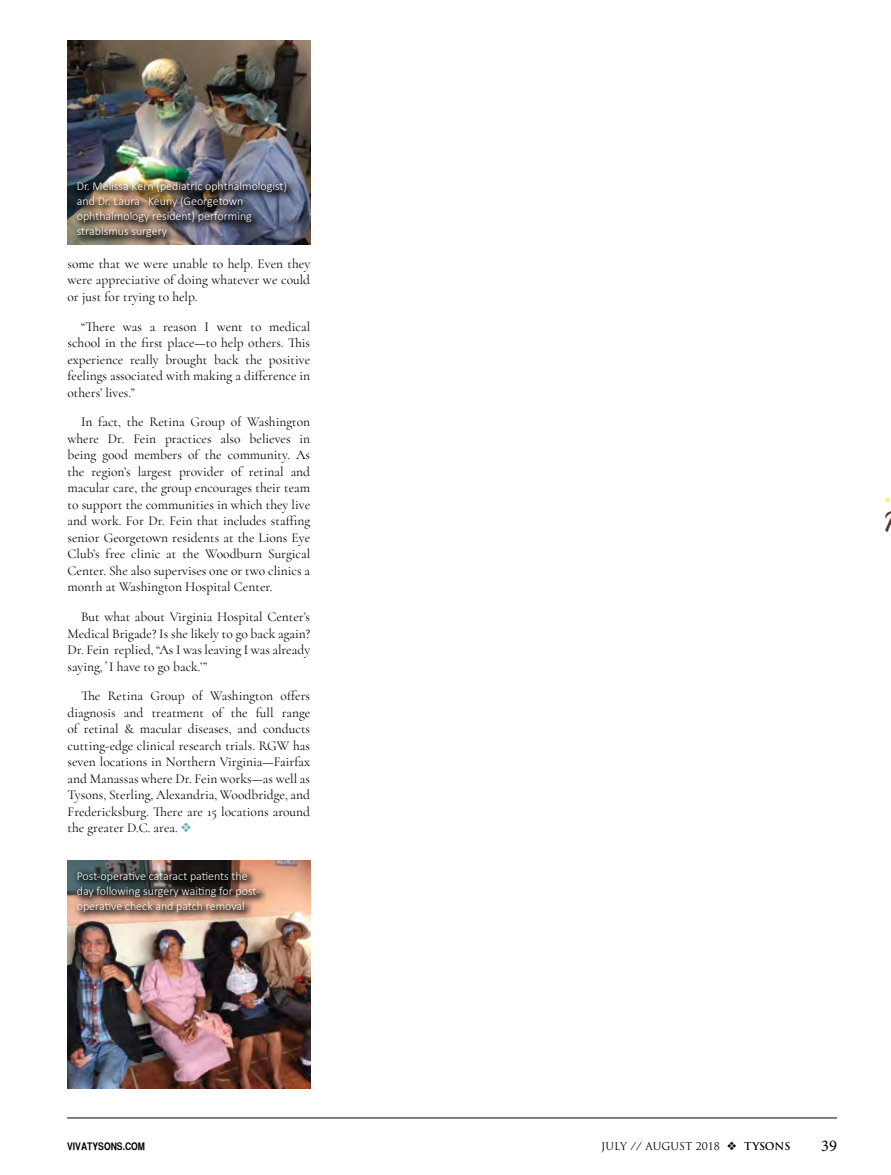
<style>
.page{position:relative;width:891px;height:1175px;background:#fff}
.page>*{position:absolute;margin:0;border:0;box-sizing:border-box;transform-origin:0 0}
.t1{font:16.5px "Minion Pro";color:#000}
.Body_Copy_Cormorant{font:13.5px/16.5px "Cormorant";color:#000;text-align:justify}
.t2{font:300 12px/15px "Calibri";color:#fff}
.t3{font:10.5px "Trajan Pro";color:#000}
.t4{font:10.5px "Helvetica CY Bold";color:#000}
.s1{color:#69b3b4}
.s2{font-weight:700}
</style>
<div class="page">
<hr style="left:67px;top:1117px;width:770px;height:1px;background:#000">
<img style="left:67px;top:40px;width:243px;height:204px">
<img style="left:68px;top:860px;width:242px;height:229px">
<div style="left:72px;top:177px;width:224px;height:70px;background:#000;opacity:.75"></div>
<div style="left:72px;top:867px;width:197px;height:54px;background:#000;opacity:.75"></div>
<svg style="left:887px;top:498px;width:4px;height:4px"></svg>
<p class="t2" style="left:77px;top:179px;width:212px">Dr. Melissa Kern (pediatric ophthalmologist) and Dr. Laura Keuny (Georgetown ophthalmology resident) performing strabismus surgery</p>
<p class="Body_Copy_Cormorant" style="left:68px;top:255px;width:244px">some that we were unable to help. Even they were appreciative of doing whatever we could or just for trying to help.</p>
<p class="Body_Copy_Cormorant" style="left:68px;top:318px;width:244px;text-indent:14px">“There was a reason I went to medical school in the first place—to help others. This experience really brought back the positive feelings associated with making a difference in others’ lives.”</p>
<p class="Body_Copy_Cormorant" style="left:68px;top:414px;width:244px;text-indent:14px">In fact, the Retina Group of Washington where Dr. Fein practices also believes in being good members of the community. As the region’s largest provider of retinal and macular care, the group encourages their team to support the communities in which they live and work. For Dr. Fein that includes staffing senior Georgetown residents at the Lions Eye Club’s free clinic at the Woodburn Surgical Center. She also supervises one or two clinics a month at Washington Hospital Center.</p>
<p class="Body_Copy_Cormorant" style="left:68px;top:608px;width:244px;text-indent:14px">But what about Virginia Hospital Center’s Medical Brigade? Is she likely to go back again?<br>Dr. Fein replied, “As I was leaving I was already saying, I have to go back.’”</p>
<p class="Body_Copy_Cormorant" style="left:68px;top:688px;width:244px;text-indent:14px">The Retina Group of Washington offers diagnosis and treatment of the full range of retinal &amp; macular diseases, and conducts cutting-edge clinical research trials. RGW has seven locations in Northern Virginia—Fairfax and Manassas where Dr. Fein works—as well as Tysons, Sterling, Alexandria, Woodbridge, and Fredericksburg. There are 15 locations around the greater D.C. area. <span class="s1">❖</span></p>
<p class="t2" style="left:77px;top:868px;width:185px">Post-operative cataract patients the day following surgery waiting for post&shy;operative check and patch removal</p>
<p class="t4" style="left:67px;top:1140px;width:79px">VIVATYSONS.COM</p>
<p class="t3" style="left:601px;top:1139px;width:191px">JULY // AUGUST 2018 ❖ <span class="s2">TYSONS</span></p>
<p class="t1" style="left:821px;top:1134px;width:17px">39</p>
</div>
